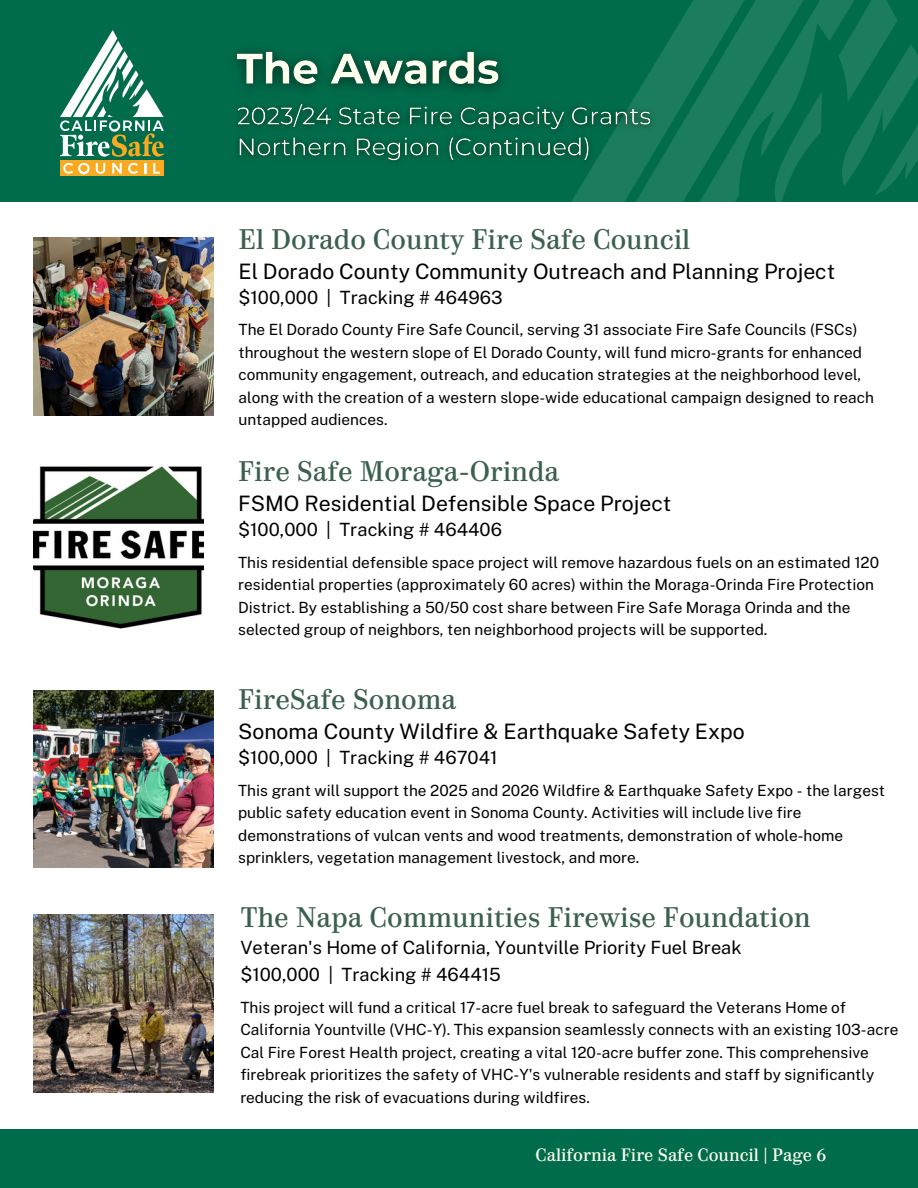
<style>
.page{position:relative;width:918px;height:1188px;background:#fff}
.page>*{position:absolute;margin:0;border:0;box-sizing:border-box;transform-origin:0 0}
.t1{font:26.85px "Parmigiano Piccolo HL";color:#3b604f}
.t2{font:21.3px "Public Sans";color:#000001}
.t3{font:18.3px/27px "Public Sans";color:#000001}
.t4{font:16.95px "Parmigiano Piccolo HL";color:#ffffef}
.t5{font:15.45px/22.5px "Public Sans";color:#000001}
</style>
<div class="page">
<img style="left:34px;top:466px;width:170px;height:163px">
<img style="left:34px;top:690px;width:180px;height:178px">
<img style="left:34px;top:915px;width:180px;height:178px">
<img style="left:34px;top:237px;width:180px;height:178px">
<div style="left:0;top:0;width:918px;height:201px;background:#006c4b"></div>
<div style="left:60px;top:160px;width:103px;height:16px;background:#faaa20"></div>
<svg style="left:63px;top:163px;width:27px;height:12px"></svg>
<svg style="left:96px;top:163px;width:9px;height:11px"></svg>
<svg style="left:112px;top:163px;width:10px;height:11px"></svg>
<svg style="left:128px;top:163px;width:10px;height:11px"></svg>
<svg style="left:144px;top:163px;width:2px;height:11px"></svg>
<svg style="left:153px;top:163px;width:7px;height:11px"></svg>
<svg style="left:60px;top:30px;width:103px;height:127px"></svg>
<div style="left:0;top:1129px;width:918px;height:59px;background:#006c4b"></div>
<svg style="left:587px;top:71px;width:64px;height:131px;fill:#1c7c5e"></svg>
<svg style="left:651px;top:0;width:184px;height:202px;fill:#1c7c5e"></svg>
<svg style="left:835px;top:0;width:83px;height:202px"></svg>
<svg style="left:769px;top:91px;width:53px;height:111px"></svg>
<img style="left:235px;top:50px;width:267px;height:41px">
<img style="left:237px;top:92px;width:425px;height:82px">
<h2 class="t1" style="left:239px;top:222px;width:453px">El Dorado County Fire Safe Council</h2>
<h5 class="t2" style="left:239px;top:259px;width:598px">El Dorado County Community Outreach and Planning Project</h5>
<h5 class="t3" style="left:239px;top:284px;width:266px">$100,000 | Tracking # 464963</h5>
<p class="t5" style="left:239px;top:319px;width:637px">The El Dorado County Fire Safe Council, serving 31 associate Fire Safe Councils (FSCs) throughout the western slope of El Dorado County, will fund micro-grants for enhanced community engagement, outreach, and education strategies at the neighborhood level, along with the creation of a western slope-wide educational campaign designed to reach untapped audiences.</p>
<p class="t1" style="left:238px;top:455px;width:323px">Fire Safe Moraga-Orinda</p>
<h2 class="t2" style="left:238px;top:491px;width:435px">FSMO Residential Defensible Space Project</h2>
<h2 class="t3" style="left:238px;top:516px;width:265px">$100,000 | Tracking # 464406</h2>
<h4 class="t5" style="left:238px;top:551px;width:643px">This residential defensible space project will remove hazardous fuels on an estimated 120 residential properties (approximately 60 acres) within the Moraga-Orinda Fire Protection District. By establishing a 50/50 cost share between Fire Safe Moraga Orinda and the selected group of neighbors, ten neighborhood projects will be supported.</h4>
<p class="t1" style="left:238px;top:683px;width:220px">FireSafe Sonoma</p>
<h2 class="t2" style="left:238px;top:719px;width:508px">Sonoma County Wildfire &amp; Earthquake Safety Expo</h2>
<h2 class="t3" style="left:238px;top:744px;width:261px">$100,000 | Tracking # 467041</h2>
<h4 class="t5" style="left:238px;top:779px;width:648px">This grant will support the 2025 and 2026 Wildfire &amp; Earthquake Safety Expo - the largest public safety education event in Sonoma County. Activities will include live fire demonstrations of vulcan vents and wood treatments, demonstration of whole-home sprinklers, vegetation management livestock, and more.</h4>
<p class="t1" style="left:240px;top:900px;width:572px">The Napa Communities Firewise Foundation</p>
<h2 class="t3" style="left:240px;top:934px;width:503px">Veteran's Home of California, Yountville Priority Fuel Break $100,000 | Tracking # 464415</h2>
<h4 class="t5" style="left:240px;top:996px;width:660px">This project will fund a critical 17-acre fuel break to safeguard the Veterans Home of California Yountville (VHC-Y). This expansion seamlessly connects with an existing 103-acre Cal Fire Forest Health project, creating a vital 120-acre buffer zone. This comprehensive firebreak prioritizes the safety of VHC-Y's vulnerable residents and staff by significantly reducing the risk of evacuations during wildfires.</h4>
<p class="t4" style="left:536px;top:1144px;width:292px">California Fire Safe Council | Page 6</p>
</div>
